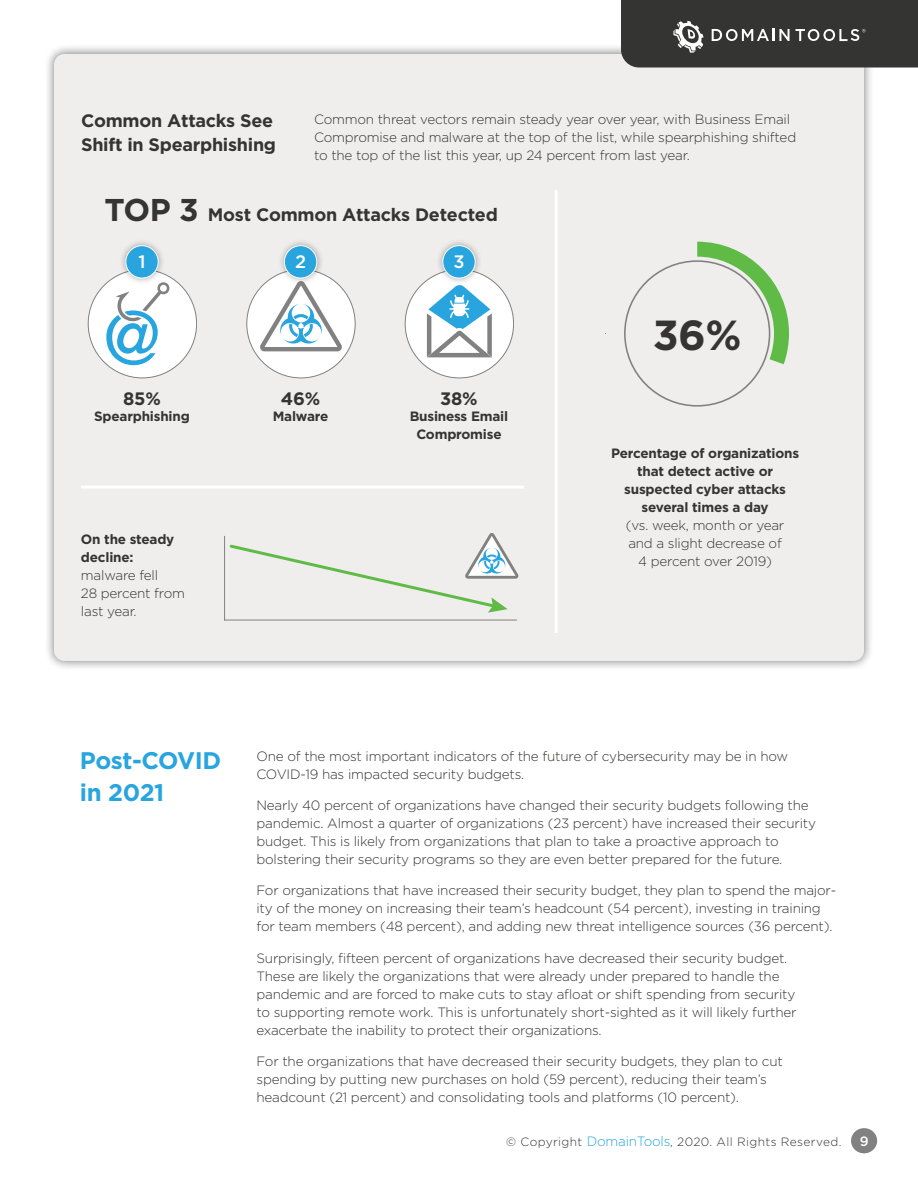
<style>
.page{position:relative;width:918px;height:1188px;background:#fff}
.page>*{position:absolute;margin:0;border:0;box-sizing:border-box;transform-origin:0 0}
.t1{font:700 42px "Gotham";color:#343433}
.t2{font:700 31.5px "Gotham";color:#343433}
.t3{font:700 24px/31.5px "Gotham";letter-spacing:-.015em;color:#28a5de}
.t4{font:700 18px/24px "Gotham";letter-spacing:-.015em;color:#343433}
.t5{font:500 18px "Gotham";color:#fff}
.t6{font:300 13.5px/18px "Gotham";letter-spacing:-.015em;color:#343433}
.t7{font:700 13.5px/18px "Gotham";letter-spacing:-.015em;color:#343433;text-align:center}
.t8{font:500 13.5px "Gotham";color:#fff}
.t9{font:300 12px "Gotham";letter-spacing:.03em;color:#343433}
.s1{font-size:13.5px;color:#28a5de}
</style>
<div class="page">
<div style="left:44px;top:44px;width:830px;height:627px;background:#000;opacity:.5"></div>
<div style="left:54px;top:54px;width:810px;height:607px;background:#efeeed;border-radius:11px"></div>
<div style="left:405px;top:270px;width:109px;height:108px;background:#fff;border-radius:50%"></div>
<svg style="left:427px;top:285px;width:65px;height:72px"></svg>
<div style="left:247px;top:270px;width:108px;height:108px;background:#fff;border-radius:50%"></div>
<svg style="left:260px;top:281px;width:82px;height:70px"></svg>
<div style="left:88px;top:270px;width:109px;height:108px;background:#fff;border-radius:50%"></div>
<svg style="left:106px;top:282px;width:64px;height:83px"></svg>
<svg style="left:624px;top:242px;width:165px;height:165px"></svg>
<hr style="left:555px;top:190px;width:3px;height:443px;background:#fff">
<div style="left:118px;top:238px;width:47px;height:47px;background:#000;opacity:.35"></div>
<div style="left:126px;top:246px;width:32px;height:32px;background:#28a5de;border-radius:50%"></div>
<div style="left:125px;top:245px;width:34px;height:33px;border:1px solid #fff;border-radius:50%"></div>
<div style="left:277px;top:238px;width:47px;height:47px;background:#000;opacity:.35"></div>
<div style="left:284px;top:246px;width:33px;height:32px;background:#28a5de;border-radius:50%"></div>
<div style="left:284px;top:245px;width:33px;height:33px;border:1px solid #fff;border-radius:50%"></div>
<div style="left:435px;top:238px;width:47px;height:47px;background:#000;opacity:.35"></div>
<div style="left:443px;top:246px;width:32px;height:32px;background:#28a5de;border-radius:50%"></div>
<div style="left:442px;top:245px;width:34px;height:33px;border:1px solid #fff;border-radius:50%"></div>
<hr style="left:224px;top:536px;width:1px;height:84px;background:#828181">
<hr style="left:225px;top:620px;width:292px;height:1px;background:#828181">
<svg style="left:229px;top:533px;width:289px;height:80px"></svg>
<hr style="left:81px;top:486px;width:443px;height:3px;background:#fff">
<svg style="left:621px;top:0;width:297px;height:68px;background:#40403f"></svg>
<div style="left:851px;top:1128px;width:26px;height:25px;background:#828181;border-radius:50%"></div>
<h3 class="t4" style="left:81px;top:109px;width:197px">Common Attacks See<br>Shift in Spearphishing</h3>
<p class="t6" style="left:314px;top:110px;width:484px">Common threat vectors remain steady year over year, with Business Email<br>Compromise and malware at the top of the list, while spearphishing shifted to the top of the list this year, up 24 percent from last year.</p>
<h2 class="t2" style="left:104px;top:189px;width:96px">TOP 3</h2>
<h3 class="t4" style="left:208px;top:203px;width:291px">Most Common Attacks Detected</h3>
<h3 class="t5" style="left:138px;top:250px;width:9px">1</h3>
<h3 class="t5" style="left:295px;top:250px;width:13px">2</h3>
<h3 class="t5" style="left:453px;top:250px;width:13px">3</h3>
<h3 class="t4" style="left:123px;top:386px;width:39px">85%</h3>
<h3 class="t4" style="left:281px;top:386px;width:41px">46%</h3>
<h3 class="t4" style="left:440px;top:386px;width:39px">38%</h3>
<p class="t7" style="left:94px;top:407px;width:97px">Spearphishing</p>
<p class="t7" style="left:81px;top:530px;width:95px;text-align:left">On the steady decline:</p>
<p class="t6" style="left:81px;top:566px;width:106px">malware fell<br>28 percent from last year.</p>
<p class="t7" style="left:273px;top:407px;width:57px">Malware</p>
<p class="t7" style="left:410px;top:407px;width:100px">Business Email<br>Compromise</p>
<h1 class="t1" style="left:653px;top:308px;width:90px">36%</h1>
<p class="t7" style="left:611px;top:444px;width:190px">Percentage of organizations that detect active or suspected cyber attacks several times a day</p>
<p class="t6" style="left:626px;top:516px;width:160px;text-align:center">(vs. week, month or year and a slight decrease of<br>4 percent over 2019)</p>
<h3 class="t3" style="left:80px;top:745px;width:143px">Post-COVID in 2021</h3>
<p class="t6" style="left:256px;top:747px;width:533px">One of the most important indicators of the future of cybersecurity may be in how<br>COVID-19 has impacted security budgets.</p>
<p class="t6" style="left:256px;top:796px;width:561px">Nearly 40 percent of organizations have changed their security budgets following the pandemic. Almost a quarter of organizations (23 percent) have increased their security budget. This is likely from organizations that plan to take a proactive approach to bolstering their security programs so they are even better prepared for the future.</p>
<p class="t6" style="left:256px;top:881px;width:581px">For organizations that have increased their security budget, they plan to spend the major&shy;ity of the money on increasing their team’s headcount (54 percent), investing in training for team members (48 percent), and adding new threat intelligence sources (36 percent).</p>
<p class="t6" style="left:256px;top:948px;width:542px">Surprisingly, fifteen percent of organizations have decreased their security budget.<br>These are likely the organizations that were already under prepared to handle the pandemic and are forced to make cuts to stay afloat or shift spending from security to supporting remote work. This is unfortunately short-sighted as it will likely further exacerbate the inability to protect their organizations.</p>
<p class="t6" style="left:256px;top:1052px;width:528px">For the organizations that have decreased their security budgets, they plan to cut spending by putting new purchases on hold (59 percent), reducing their team’s headcount (21 percent) and consolidating tools and platforms (10 percent).</p>
<p class="t9" style="left:506px;top:1134px;width:337px">© Copyright <span class="s1">DomainTools</span>, 2020. All Rights Reserved.</p>
<p class="t8" style="left:860px;top:1132px;width:10px">9</p>
</div>
